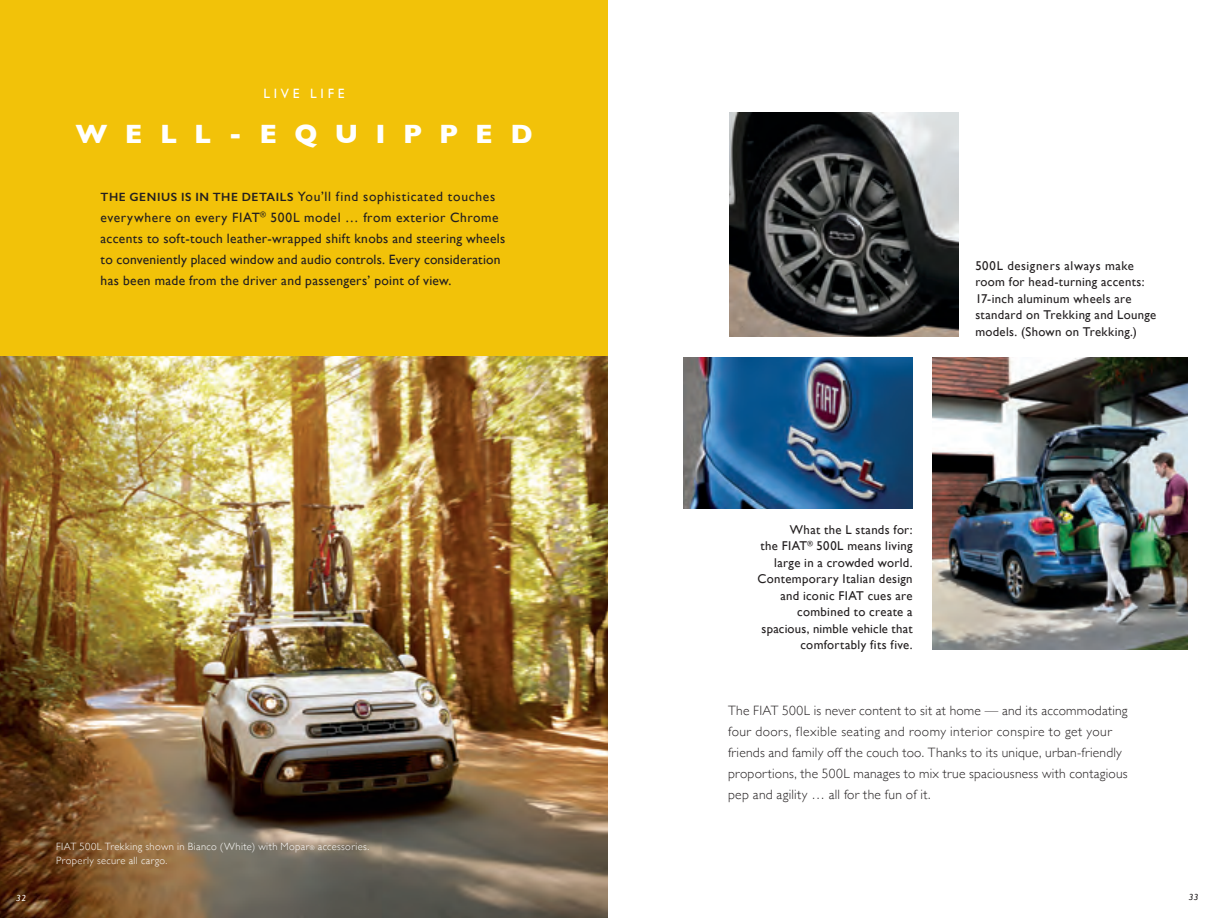
<style>
.page{position:relative;width:1215px;height:918px;background:#fff}
.page>*{position:absolute;margin:0;border:0;box-sizing:border-box;transform-origin:0 0}
.t1{font:700 27px "Gill Sans";letter-spacing:.645em;color:#fff}
.t2{font:13.5px/21px "Gill Sans";letter-spacing:.025em;color:#231f20}
.t3{font:300 13.5px/21px "Gill Sans";letter-spacing:.02em;color:#231f20}
.t4{font:13.5px "Gill Sans";letter-spacing:.28em;color:#fff}
.t5{font:12.75px/16.5px "Gill Sans";letter-spacing:.025em;color:#231f20;text-align:right}
.t6{font:300 10.5px/13.5px "Gill Sans";letter-spacing:.035em;color:#fff}
.t7{font:italic 9px "Gill Sans";color:#fff}
.t8{font:italic 9px "Gill Sans";color:#231f20}
.s1{font-weight:600;font-size:12px}
.s2{font-size:6.15px}
</style>
<div class="page">
<div style="left:0;top:0;width:608px;height:357px;background:#f2c209"></div>
<img style="left:0;top:357px;width:608px;height:561px">
<img style="left:684px;top:357px;width:229px;height:152px">
<img style="left:730px;top:113px;width:229px;height:223px">
<img style="left:933px;top:357px;width:255px;height:292px">
<p class="t4" style="left:263px;top:85px;width:83px">LIVE LIFE</p>
<h1 class="t1" style="left:75px;top:112px;width:459px">WELL-EQUIPPED</h1>
<p class="t2" style="left:101px;top:186px;width:406px"><span class="s1">THE GENIUS IS IN THE DETAILS</span> You’ll find sophisticated touches everywhere on every FIAT<sup>®</sup> 500L model … from exterior Chrome accents to soft-touch leather-wrapped shift knobs and steering wheels to conveniently placed window and audio controls. Every consideration has been made from the driver and passengers’ point of view.</p>
<p class="t6" style="left:56px;top:839px;width:315px">FIAT 500L Trekking shown in Bianco (White) with Mopar<span class="s2">®</span> accessories.<br>Properly secure all cargo.</p>
<p class="t5" style="left:975px;top:257px;width:182px;text-align:left">500L designers always make room for head-turning accents:<br>17-inch aluminum wheels are standard on Trekking and Lounge models. (Shown on Trekking.)</p>
<p class="t5" style="left:757px;top:521px;width:157px">What the L stands for:<br>the FIAT<sup>®</sup> 500L means living large in a crowded world.<br>Contemporary Italian design and iconic FIAT cues are combined to create a spacious, nimble vehicle that comfortably fits five.</p>
<p class="t3" style="left:728px;top:699px;width:401px">The FIAT 500L is never content to sit at home — and its accommodating four doors, flexible seating and roomy interior conspire to get your friends and family off the couch too. Thanks to its unique, urban-friendly proportions, the 500L manages to mix true spaciousness with contagious pep and agility … all for the fun of it.</p>
<p class="t7" style="left:16px;top:892px;width:11px">32</p>
<p class="t8" style="left:1189px;top:892px;width:11px">33</p>
</div>
